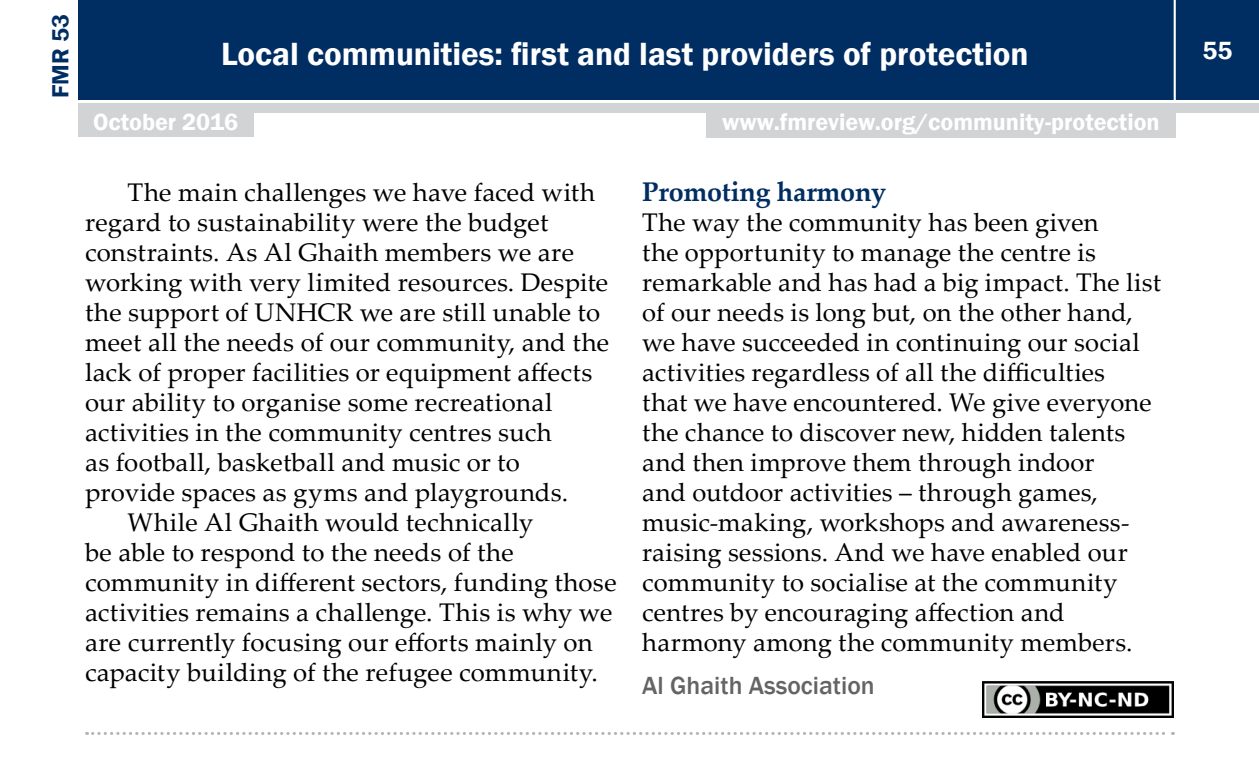
<style>
.page{position:relative;width:1259px;height:757px;background:#fff}
.page>*{position:absolute;margin:0;border:0;box-sizing:border-box;transform-origin:0 0}
.t1{font:600 33px "Franklin Gothic";color:#fff}
.t2{font:700 27px "Palatino Linotype";letter-spacing:-.01em;color:#002d62}
.t3{font:25.5px/30px "Palatino Linotype";letter-spacing:.01em;color:#000}
.t4{font:500 25.5px "Franklin Gothic";color:#636466}
.t5{font:600 25.5px "Franklin Gothic";color:#fff}
.t6{font:600 24px "Franklin Gothic";color:#fff}
.t7{font:600 24px "Franklin Gothic";color:#002d62}
</style>
<div class="page">
<div style="left:78px;top:0;width:1181px;height:99px;background:#002d62"></div>
<div style="left:78px;top:104px;width:1181px;height:9px;background:#d1d3d4"></div>
<hr style="left:1173px;top:0;width:2px;height:102px;background:#fff">
<div style="left:78px;top:110px;width:175px;height:27px;background:#d1d3d4"></div>
<div style="left:706px;top:111px;width:469px;height:26px;background:#d1d3d4"></div>
<svg style="left:87px;top:732px;width:1086px;height:2px"></svg>
<img style="left:982px;top:681px;width:191px;height:36px">
<p class="t7" style="left:46px;top:98px;width:85px;rotate:-90deg">FMR 53</p>
<p class="t1" style="left:221px;top:33px;width:809px">Local communities: first and last providers of protection</p>
<p class="t6" style="left:93px;top:107px;width:146px">October 2016</p>
<p class="t6" style="left:722px;top:107px;width:439px">www.fmreview.org/community-protection</p>
<p class="t3" style="left:128px;top:176px;width:469px">The main challenges we have faced with</p>
<p class="t3" style="left:85px;top:206px;width:465px">regard to sustainability were the budget</p>
<p class="t3" style="left:85px;top:236px;width:490px">constraints. As Al Ghaith members we are</p>
<p class="t3" style="left:85px;top:266px;width:525px">working with very limited resources. Despite</p>
<p class="t3" style="left:85px;top:296px;width:516px">the support of UNHCR we are still unable to</p>
<p class="t3" style="left:85px;top:326px;width:525px">meet all the needs of our community, and the</p>
<p class="t3" style="left:85px;top:356px;width:509px">lack of proper facilities or equipment affects</p>
<p class="t3" style="left:85px;top:386px;width:469px">our ability to organise some recreational</p>
<p class="t3" style="left:85px;top:416px;width:468px">activities in the community centres such</p>
<p class="t3" style="left:85px;top:446px;width:436px">as football, basketball and music or to</p>
<p class="t3" style="left:85px;top:476px;width:485px">provide spaces as gyms and playgrounds.</p>
<p class="t3" style="left:128px;top:506px;width:407px">While Al Ghaith would technically</p>
<p class="t3" style="left:85px;top:536px;width:430px">be able to respond to the needs of the</p>
<p class="t3" style="left:85px;top:566px;width:533px">community in different sectors, funding those</p>
<p class="t3" style="left:85px;top:596px;width:529px">activities remains a challenge. This is why we</p>
<p class="t3" style="left:85px;top:626px;width:509px">are currently focusing our efforts mainly on</p>
<p class="t3" style="left:85px;top:656px;width:514px">capacity building of the refugee community.</p>
<p class="t2" style="left:642px;top:172px;width:245px">Promoting harmony</p>
<p class="t3" style="left:642px;top:206px;width:520px">The way the community has been given<br>the opportunity to manage the centre is remarkable and has had a big impact. The list of our needs is long but, on the other hand, we have succeeded in continuing our social activities regardless of all the difficulties<br>that we have encountered. We give everyone the chance to discover new, hidden talents and then improve them through indoor<br>and outdoor activities – through games, music-making, workshops and awareness&shy;raising sessions. And we have enabled our community to socialise at the community centres by encouraging affection and harmony among the community members.</p>
<p class="t4" style="left:642px;top:669px;width:234px">Al Ghaith Association</p>
<p class="t5" style="left:1202px;top:35px;width:31px">55</p>
</div>
